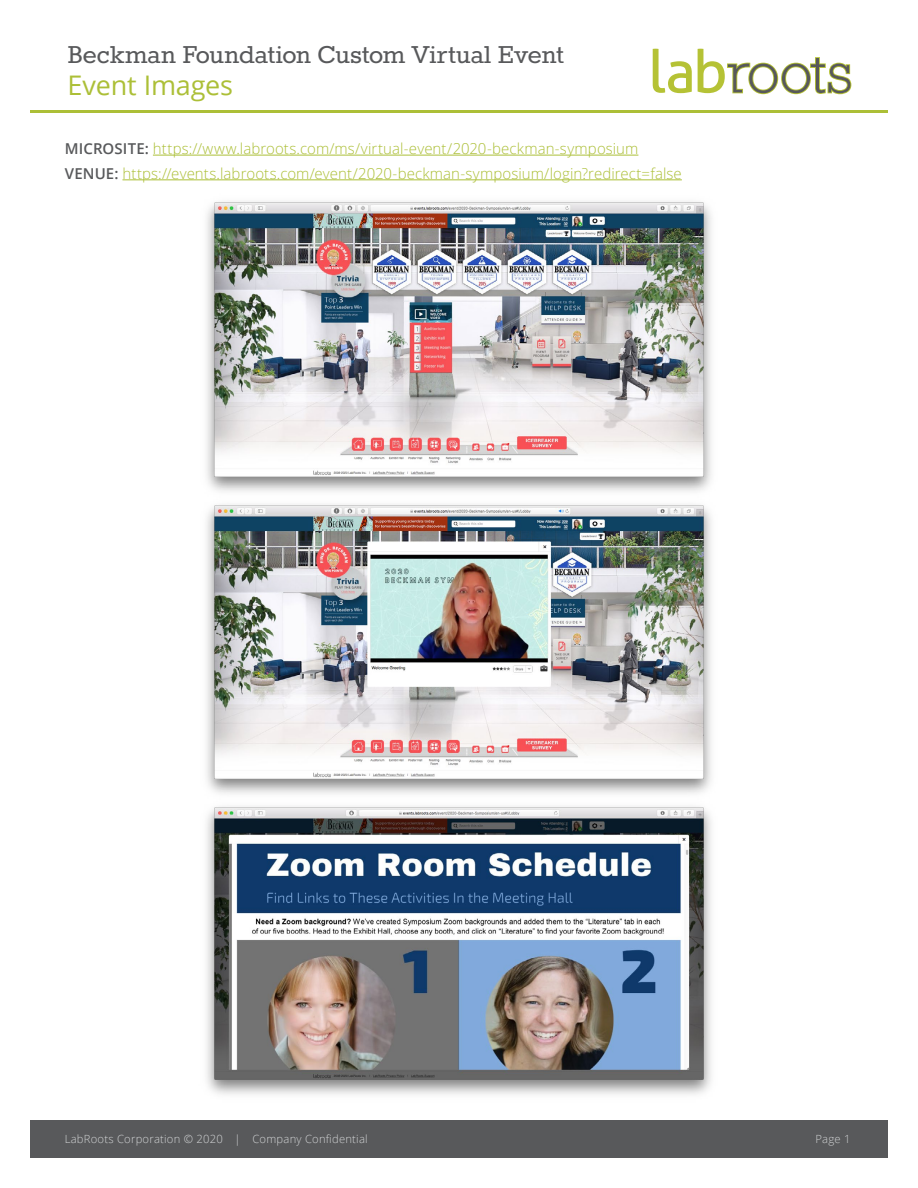
<style>
.page{position:relative;width:918px;height:1188px;background:#fff}
.page>*{position:absolute;margin:0;border:0;box-sizing:border-box;transform-origin:0 0}
.t1{font:30px "Rokkitt";color:#58595b}
.t2{font:27px "Open Sans";letter-spacing:-.005em;color:#acbf37}
.t3{font:300 15px/24.8px "Open Sans";letter-spacing:.005em;color:#acbf37}
.t4{font:300 11.25px "Open Sans";letter-spacing:.02em;color:#d1d3d4}
.s1{font-weight:600;color:#58595b}
</style>
<div class="page">
<hr style="left:30px;top:110px;width:858px;height:3px;background:#acbf37">
<div style="left:30px;top:1120px;width:858px;height:38px;background:#58595b"></div>
<svg style="left:653px;top:49px;width:39px;height:44px"></svg>
<svg style="left:698px;top:49px;width:154px;height:46px"></svg>
<img style="left:206px;top:202px;width:506px;height:290px">
<img style="left:206px;top:505px;width:505px;height:289px">
<img style="left:206px;top:807px;width:505px;height:288px">
<hr style="left:153px;top:155px;width:485px;height:1px;background:#acbf37">
<hr style="left:122px;top:180px;width:560px;height:1px;background:#acbf37">
<h1 class="t1" style="left:68px;top:40px;width:498px">Beckman Foundation Custom Virtual Event</h1>
<h2 class="t2" style="left:68px;top:67px;width:167px">Event Images</h2>
<p class="t3" style="left:65px;top:136px;width:619px"><span class="s1">MICROSITE:</span> https://www.labroots.com/ms/virtual-event/2020-beckman-symposium<br><span class="s1">VENUE:</span> https://events.labroots.com/event/2020-beckman-symposium/login?redirect=false</p>
<p class="t4" style="left:65px;top:1131px;width:304px">LabRoots Corporation © 2020 | Company Confidential</p>
<p class="t4" style="left:815px;top:1131px;width:37px">Page 1</p>
</div>
